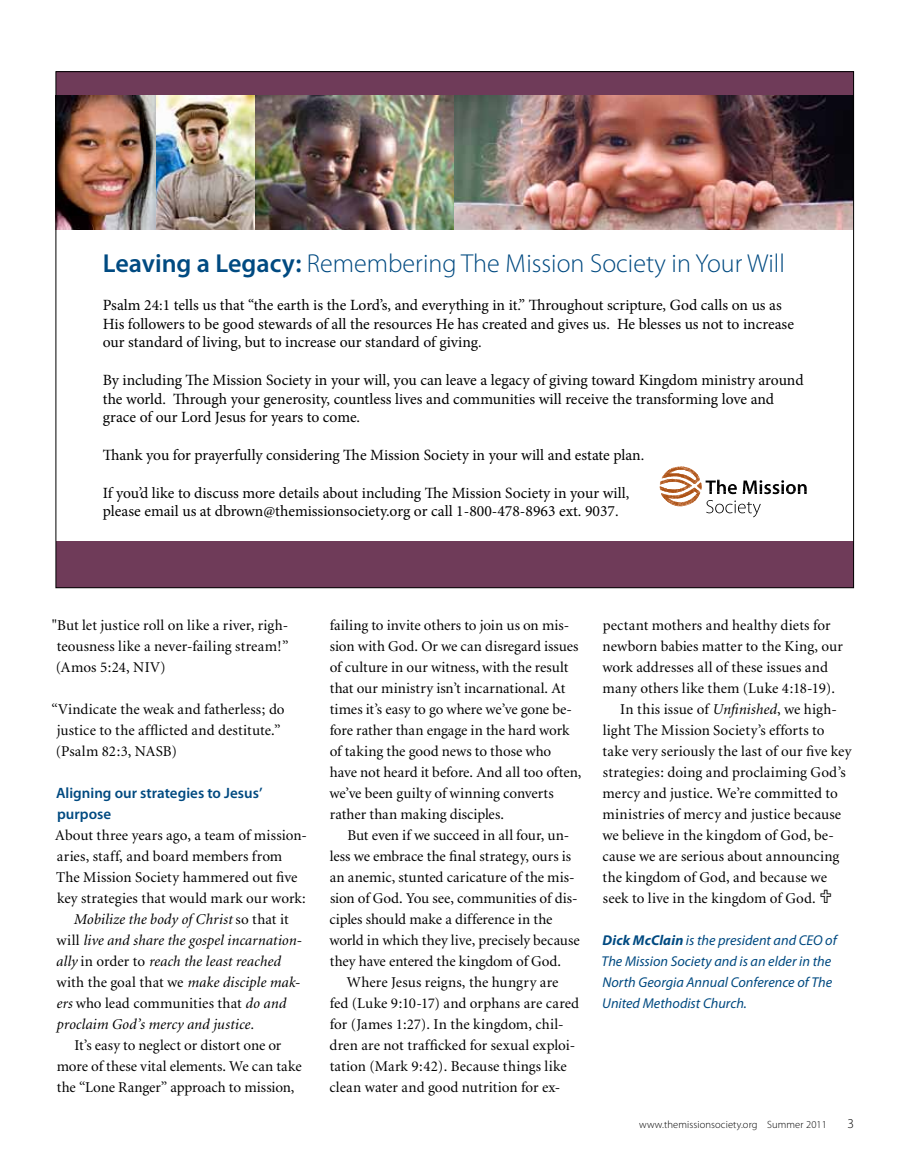
<style>
.page{position:relative;width:905px;height:1175px;background:#fff}
.page>*{position:absolute;margin:0;border:0;box-sizing:border-box;transform-origin:0 0}
.t1{font:300 26.1px "Myriad Pro";color:#004a81}
.t2{font:15.6px/18.8px "Minion Pro";color:#000}
.t3{font:15px/21px "Minion";letter-spacing:.005em;color:#000}
.t4{font:italic 15px "Minion";letter-spacing:.01em;color:#000}
.t5{font:600 15px/21px "Myriad Pro";color:#004a81}
.t6{font:italic 14.25px/21px "Myriad Pro";color:#004a81}
.t7{font:300 13.5px "Myriad Pro";color:#000}
.t8{font:300 10.5px "Myriad Pro";letter-spacing:.01em;color:#000}
.s1{font-weight:600}
.s2{font-style:normal}
.s3{font-style:italic}
.s4{font-weight:700}
</style>
<div class="page">
<div style="left:56px;top:72px;width:797px;height:23px;background:#6f3b59"></div>
<div style="left:56px;top:541px;width:797px;height:46px;background:#6f3b59"></div>
<img style="left:58px;top:95px;width:794px;height:134px">
<img style="left:659px;top:466px;width:43px;height:41px">
<svg style="left:706px;top:500px;width:54px;height:17px"></svg>
<svg style="left:705px;top:480px;width:101px;height:14px"></svg>
<h1 class="t1" style="left:103px;top:248px;width:683px"><span class="s1">Leaving a Legacy:</span> Remembering The Mission Society in Your Will</h1>
<p class="t2" style="left:103px;top:295px;width:692px">Psalm 24:1 tells us that “the earth is the Lord’s, and everything in it.” Throughout scripture, God calls on us as<br>His followers to be good stewards of all the resources He has created and gives us. He blesses us not to increase our standard of living, but to increase our standard of giving.</p>
<p class="t2" style="left:103px;top:370px;width:702px">By including The Mission Society in your will, you can leave a legacy of giving toward Kingdom ministry around the world. Through your generosity, countless lives and communities will receive the transforming love and grace of our Lord Jesus for years to come.</p>
<p class="t2" style="left:103px;top:445px;width:543px">Thank you for prayerfully considering The Mission Society in your will and estate plan.</p>
<p class="t2" style="left:103px;top:483px;width:528px">If you’d like to discuss more details about including The Mission Society in your will, please email us at dbrown@themissionsociety.org or call 1-800-478-8963 ext. 9037.</p>
<p class="t3" style="left:52px;top:615px;width:238px;text-align:justify">"But let justice roll on like a river, righ&shy;teousness like a never-failing stream!” (Amos 5:24, NIV)</p>
<p class="t3" style="left:52px;top:699px;width:234px">“Vindicate the weak and fatherless; do justice to the afflicted and destitute.” (Psalm 82:3, NASB)</p>
<p class="t5" style="left:56px;top:782px;width:208px">Aligning our strategies to Jesus’ purpose</p>
<p class="t3" style="left:55px;top:825px;width:253px">About three years ago, a team of mission-</p>
<p class="t3" style="left:57px;top:846px;width:227px">aries, staff, and board members from</p>
<p class="t3" style="left:56px;top:867px;width:243px">The Mission Society hammered out five</p>
<p class="t3" style="left:57px;top:888px;width:250px">key strategies that would mark our work:</p>
<p class="t4" style="left:73px;top:912px;width:216px">Mobilize the body of Christ <span class="s2">so that it</span></p>
<p class="t4" style="left:57px;top:933px;width:247px"><span class="s2">will</span> live and share the gospel incarnation-</p>
<p class="t4" style="left:56px;top:954px;width:226px">ally <span class="s2">in order to</span> reach the least reached</p>
<p class="t3" style="left:57px;top:972px;width:245px">with the goal that we <span class="s3">make disciple mak-</span></p>
<p class="t3" style="left:56px;top:993px;width:231px"><span class="s3">ers</span> who lead communities that <span class="s3">do and</span></p>
<p class="t4" style="left:56px;top:1017px;width:199px">proclaim God’s mercy and justice.</p>
<p class="t3" style="left:57px;top:1035px;width:246px;text-align:center">It’s easy to neglect or distort one or<br>more of these vital elements. We can take the “Lone Ranger” approach to mission,</p>
<p class="t3" style="left:329px;top:615px;width:253px">failing to invite others to join us on mis&shy;sion with God. Or we can disregard issues of culture in our witness, with the result that our ministry isn’t incarnational. At times it’s easy to go where we’ve gone be&shy;fore rather than engage in the hard work of taking the good news to those who have not heard it before. And all too often, we’ve been guilty of winning converts rather than making disciples.</p>
<p class="t3" style="left:329px;top:825px;width:252px;text-indent:18px">But even if we succeed in all four, un&shy;less we embrace the final strategy, ours is an anemic, stunted caricature of the mis&shy;sion of God. You see, communities of dis&shy;ciples should make a difference in the world in which they live, precisely because they have entered the kingdom of God.</p>
<p class="t3" style="left:329px;top:972px;width:251px;text-indent:17px">Where Jesus reigns, the hungry are fed (Luke 9:10-17) and orphans are cared for (James 1:27). In the kingdom, chil&shy;dren are not trafficked for sexual exploi&shy;tation (Mark 9:42). Because things like clean water and good nutrition for ex-</p>
<p class="t3" style="left:602px;top:615px;width:229px">pectant mothers and healthy diets for</p>
<p class="t3" style="left:602px;top:636px;width:242px">newborn babies matter to the King, our</p>
<p class="t3" style="left:602px;top:657px;width:227px">work addresses all of these issues and</p>
<p class="t3" style="left:602px;top:678px;width:234px">many others like them (Luke 4:18-19).</p>
<p class="t3" style="left:620px;top:699px;width:218px">In this issue of <span class="s3">Unfinished</span>, we high-</p>
<p class="t3" style="left:602px;top:720px;width:223px">light The Mission Society’s efforts to</p>
<p class="t3" style="left:602px;top:741px;width:250px">take very seriously the last of our five key</p>
<p class="t3" style="left:603px;top:762px;width:244px">strategies: doing and proclaiming God’s</p>
<p class="t3" style="left:602px;top:783px;width:237px">mercy and justice. We’re committed to</p>
<p class="t3" style="left:602px;top:804px;width:240px">ministries of mercy and justice because</p>
<p class="t3" style="left:602px;top:825px;width:233px">we believe in the kingdom of God, be-</p>
<p class="t3" style="left:602px;top:846px;width:238px">cause we are serious about announcing</p>
<p class="t3" style="left:602px;top:867px;width:226px">the kingdom of God, and because we</p>
<p class="t3" style="left:603px;top:888px;width:214px">seek to live in the kingdom of God.</p>
<p class="t6" style="left:601px;top:929px;width:237px"><span class="s4">Dick McClain</span> is the president and CEO of The Mission Society and is an elder in the North Georgia Annual Conference of The United Methodist Church.</p>
<p class="t8" style="left:639px;top:1118px;width:189px">www.themissionsociety.org Summer 2011</p>
<p class="t7" style="left:847px;top:1115px;width:8px">3</p>
</div>
